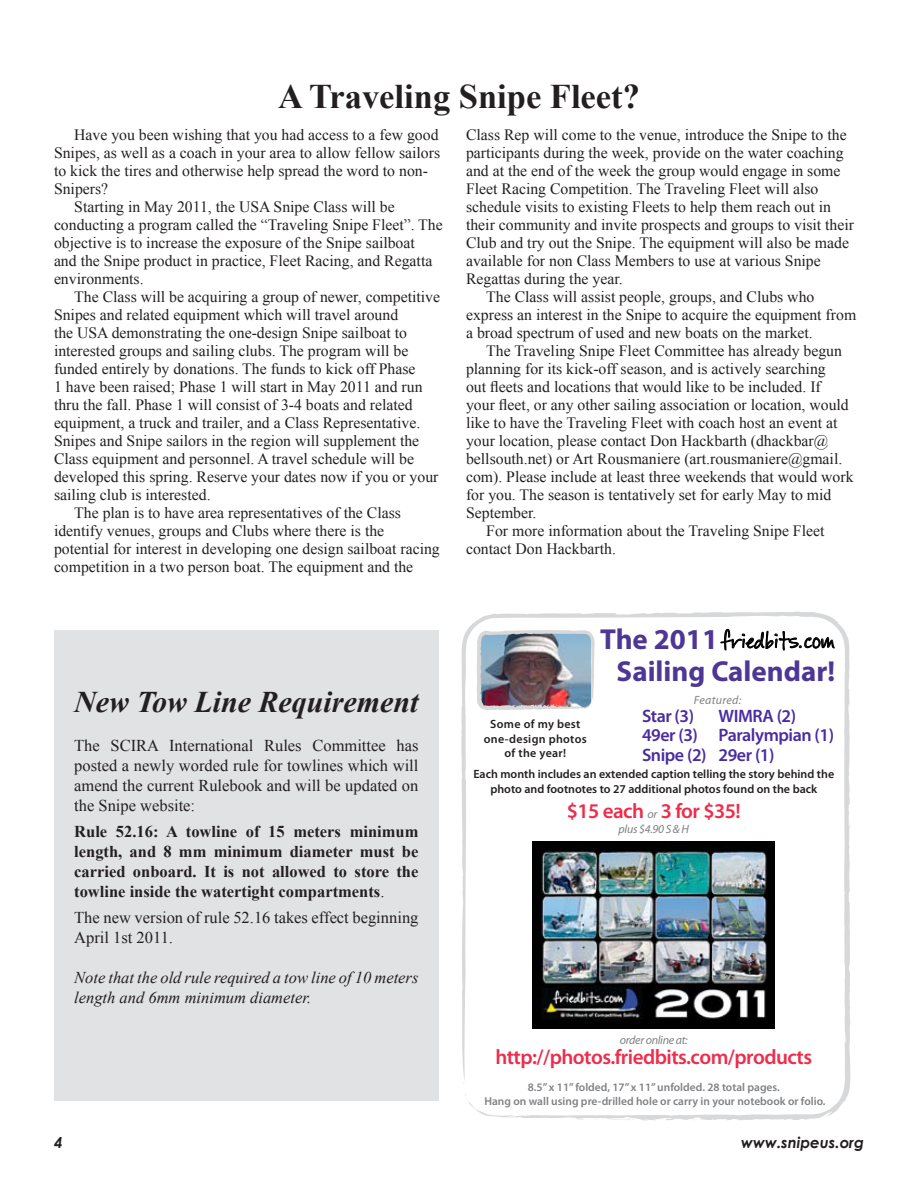
<style>
.page{position:relative;width:918px;height:1188px;background:#fff}
.page>*{position:absolute;margin:0;border:0;box-sizing:border-box;transform-origin:0 0}
.t1{font:700 34.5px "Times New Roman";color:#231f20}
.t2{font:italic 700 30px "Times New Roman";color:#231f20}
.t3{font:700 28.95px/31.3px "Myriad Pro";color:#4e3794}
.t4{font:600 21px "Myriad Pro";letter-spacing:-.025em;color:#ed2d4b}
.t5{font:20.7px "GFY Jeanna";letter-spacing:.025em;color:#000}
.t6{font:600 18px/19.5px "Myriad Pro";letter-spacing:-.025em;color:#492ca1}
.t7{font:16.5px/19.8px "Times New Roman";color:#231f20;text-align:justify}
.t8{font:700 16.5px/19.8px "Times New Roman";color:#231f20;text-align:justify}
.t9{font:italic 16.5px/19.8px "Times New Roman";color:#231f20}
.t10{font:15.75px "Times New Roman";color:#231f20}
.t11{font:italic 700 15px "Century Gothic";color:#231f20}
.t12{font:600 12px/14.4px "Myriad Pro";color:#231f20;text-align:center}
.t13{font:600 12px/14.4px "Myriad Pro";letter-spacing:.025em;color:#231f20;text-align:center}
.t14{font:italic 12px "Myriad Pro";letter-spacing:-.025em;color:#808184}
.t15{font:italic 12px "Myriad Pro";letter-spacing:.025em;color:#808184}
.t16{font:600 11.4px/13.6px "Myriad Pro";color:#808184;text-align:center}
.s1{font-weight:400}
.s2{font-weight:400;font-style:italic;font-size:12px;color:#808184}
</style>
<div class="page">
<svg style="left:461px;top:612px;width:390px;height:508px"></svg>
<svg style="left:463px;top:1079px;width:4px;height:19px"></svg>
<svg style="left:720px;top:628px;width:115px;height:23px"></svg>
<img style="left:476px;top:630px;width:120px;height:80px">
<img style="left:533px;top:841px;width:242px;height:187px">
<div style="left:54px;top:631px;width:385px;height:470px;background:#e1e2e4"></div>
<h1 class="t1" style="left:278px;top:73px;width:363px">A Traveling Snipe Fleet?</h1>
<p class="t10" style="left:74px;top:124px;width:366px">Have you been wishing that you had access to a few good</p>
<p class="t10" style="left:54px;top:142px;width:388px">Snipes, as well as a coach in your area to allow fellow sailors</p>
<p class="t10" style="left:54px;top:160px;width:375px">to kick the tires and otherwise help spread the word to non-</p>
<p class="t10" style="left:54px;top:178px;width:56px">Snipers?</p>
<p class="t10" style="left:74px;top:196px;width:322px">Starting in May 2011, the USA Snipe Class will be</p>
<p class="t10" style="left:54px;top:214px;width:390px">conducting a program called the “Traveling Snipe Fleet”. The</p>
<p class="t10" style="left:54px;top:232px;width:362px">objective is to increase the exposure of the Snipe sailboat</p>
<p class="t10" style="left:54px;top:250px;width:380px">and the Snipe product in practice, Fleet Racing, and Regatta</p>
<p class="t10" style="left:54px;top:268px;width:91px">environments.</p>
<p class="t10" style="left:74px;top:286px;width:367px">The Class will be acquiring a group of newer, competitive</p>
<p class="t10" style="left:54px;top:304px;width:346px">Snipes and related equipment which will travel around</p>
<p class="t10" style="left:54px;top:322px;width:355px">the USA demonstrating the one-design Snipe sailboat to</p>
<p class="t10" style="left:54px;top:340px;width:356px">interested groups and sailing clubs. The program will be</p>
<p class="t10" style="left:54px;top:358px;width:363px">funded entirely by donations. The funds to kick off Phase</p>
<p class="t10" style="left:54px;top:376px;width:370px">1 have been raised; Phase 1 will start in May 2011 and run</p>
<p class="t10" style="left:54px;top:394px;width:360px">thru the fall. Phase 1 will consist of 3-4 boats and related</p>
<p class="t10" style="left:54px;top:412px;width:368px">equipment, a truck and trailer, and a Class Representative.</p>
<p class="t10" style="left:54px;top:430px;width:367px">Snipes and Snipe sailors in the region will supplement the</p>
<p class="t10" style="left:54px;top:448px;width:362px">Class equipment and personnel. A travel schedule will be</p>
<p class="t10" style="left:54px;top:466px;width:386px">developed this spring. Reserve your dates now if you or your</p>
<p class="t10" style="left:54px;top:484px;width:158px">sailing club is interested.</p>
<p class="t10" style="left:74px;top:502px;width:328px">The plan is to have area representatives of the Class</p>
<p class="t10" style="left:54px;top:520px;width:332px">identify venues, groups and Clubs where there is the</p>
<p class="t10" style="left:54px;top:538px;width:387px">potential for interest in developing one design sailboat racing</p>
<p class="t10" style="left:54px;top:556px;width:361px">competition in a two person boat. The equipment and the</p>
<h2 class="t2" style="left:74px;top:681px;width:346px">New Tow Line Requirement</h2>
<p class="t7" style="left:74px;top:736px;width:346px">The SCIRA International Rules Committee has posted a newly worded rule for towlines which will amend the current Rulebook and will be updated on the Snipe website:</p>
<p class="t8" style="left:74px;top:822px;width:346px">Rule 52.16: A towline of 15 meters minimum length, and 8 mm minimum diameter must be carried onboard. It is not allowed to store the towline inside the watertight compartments<span class="s1">.</span></p>
<p class="t7" style="left:74px;top:908px;width:346px">The new version of rule 52.16 takes effect beginning<br>April 1st 2011.</p>
<p class="t9" style="left:74px;top:967px;width:346px">Note that the old rule required a tow line of 10 meters length and 6mm minimum diameter.</p>
<p class="t10" style="left:466px;top:124px;width:382px">Class Rep will come to the venue, introduce the Snipe to the</p>
<p class="t10" style="left:466px;top:142px;width:379px">participants during the week, provide on the water coaching</p>
<p class="t10" style="left:466px;top:160px;width:376px">and at the end of the week the group would engage in some</p>
<p class="t10" style="left:466px;top:178px;width:354px">Fleet Racing Competition. The Traveling Fleet will also</p>
<p class="t10" style="left:466px;top:196px;width:366px">schedule visits to existing Fleets to help them reach out in</p>
<p class="t10" style="left:466px;top:214px;width:390px">their community and invite prospects and groups to visit their</p>
<p class="t10" style="left:466px;top:232px;width:384px">Club and try out the Snipe. The equipment will also be made</p>
<p class="t10" style="left:466px;top:250px;width:356px">available for non Class Members to use at various Snipe</p>
<p class="t10" style="left:466px;top:268px;width:158px">Regattas during the year.</p>
<p class="t10" style="left:486px;top:286px;width:330px">The Class will assist people, groups, and Clubs who</p>
<p class="t10" style="left:466px;top:304px;width:392px">express an interest in the Snipe to acquire the equipment from</p>
<p class="t10" style="left:466px;top:322px;width:348px">a broad spectrum of used and new boats on the market.</p>
<p class="t10" style="left:486px;top:340px;width:357px">The Traveling Snipe Fleet Committee has already begun</p>
<p class="t10" style="left:466px;top:358px;width:361px">planning for its kick-off season, and is actively searching</p>
<p class="t10" style="left:466px;top:376px;width:356px">out fleets and locations that would like to be included. If</p>
<p class="t10" style="left:466px;top:394px;width:384px">your fleet, or any other sailing association or location, would</p>
<p class="t10" style="left:466px;top:412px;width:373px">like to have the Traveling Fleet with coach host an event at</p>
<p class="t10" style="left:466px;top:430px;width:364px">your location, please contact Don Hackbarth (dhackbar@</p>
<p class="t10" style="left:466px;top:448px;width:378px">bellsouth.net) or Art Rousmaniere (art.rousmaniere@gmail.</p>
<p class="t10" style="left:466px;top:466px;width:389px">com). Please include at least three weekends that would work</p>
<p class="t10" style="left:466px;top:484px;width:367px">for you. The season is tentatively set for early May to mid</p>
<p class="t10" style="left:466px;top:502px;width:72px">September.</p>
<p class="t10" style="left:486px;top:520px;width:340px">For more information about the Traveling Snipe Fleet</p>
<p class="t10" style="left:466px;top:538px;width:152px">contact Don Hackbarth.</p>
<h3 class="t3" style="left:617px;top:623px;width:220px;text-indent:-16px">The 2011<br>Sailing Calendar!</h3>
<h3 class="t5" style="left:721px;top:628px;width:115px">friedbits.com</h3>
<p class="t15" style="left:694px;top:693px;width:49px">Featured:</p>
<p class="t6" style="left:642px;top:706px;width:66px">Star (3)<br>49er (3)<br>Snipe (2)</p>
<p class="t6" style="left:719px;top:706px;width:117px">WIMRA (2)<br>Paralympian (1)<br>29er (1)</p>
<h3 class="t4" style="left:567px;top:798px;width:176px">$15 each <span class="s2">or</span> 3 for $35!</h3>
<p class="t14" style="left:619px;top:821px;width:72px">plus $4.90 S &amp; H</p>
<p class="t13" style="left:484px;top:717px;width:104px">Some of my best one-design photos of the year!</p>
<p class="t12" style="left:473px;top:767px;width:362px">Each month includes an extended caption telling the story behind the photo and footnotes to 27 additional photos found on the back</p>
<p class="t14" style="left:620px;top:1033px;width:69px">order online at:</p>
<h3 class="t4" style="left:495px;top:1043px;width:318px">http://photos.friedbits.com/products</h3>
<p class="t16" style="left:484px;top:1080px;width:343px">8.5” x 11” folded, 17” x 11” unfolded. 28 total pages.<br>Hang on wall using pre-drilled hole or carry in your notebook or folio.</p>
<p class="t11" style="left:741px;top:1131px;width:125px">www.snipeus.org</p>
</div>
